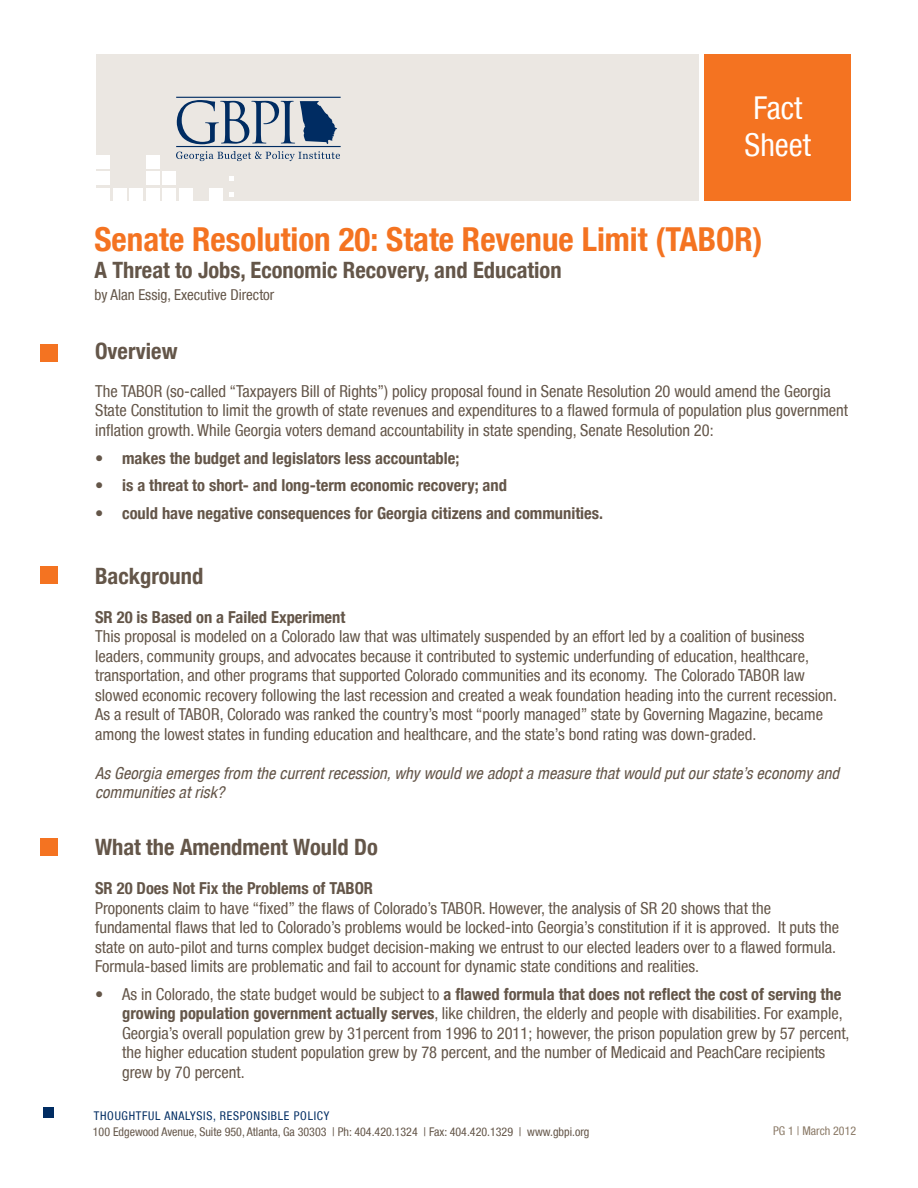
<style>
.page{position:relative;width:918px;height:1188px;background:#fff}
.page>*{position:absolute;margin:0;border:0;box-sizing:border-box;transform-origin:0 0}
.t1{font:700 condensed 33px "Helvetica Neue LT";color:#f47321}
.t2{font:condensed 31.5px "Helvetica Neue LT";color:#fff}
.t3{font:condensed 30px "Helvetica Neue LT";color:#fff}
.t4{font:700 condensed 22.5px "Helvetica Neue LT";color:#645649}
.t5{font:condensed 16.5px/19.5px "Helvetica Neue LT";color:#645649}
.t6{font:700 condensed 16.5px "Helvetica Neue LT";color:#645649}
.t7{font:italic condensed 16.5px/19.5px "Helvetica Neue LT";letter-spacing:.005em;color:#645649}
.t8{font:condensed 15px "Helvetica Neue LT";color:#645649}
.t9{font:condensed 12px "Helvetica Neue LT";color:#645649}
.t10{font:condensed 12px "Helvetica Neue LT";letter-spacing:.06em;color:#002c62}
.t11{font:condensed 12px "Helvetica Neue LT";color:#8a7966}
.s1{font-weight:700}
</style>
<div class="page">
<div style="left:96px;top:54px;width:603px;height:147px;background:#ebe7e2"></div>
<svg style="left:176px;top:97px;width:165px;height:64px"></svg>
<div style="left:96px;top:188px;width:14px;height:14px;background:#fff"></div>
<svg style="left:229px;top:192px;width:5px;height:5px"></svg>
<svg style="left:229px;top:176px;width:5px;height:5px"></svg>
<div style="left:96px;top:171px;width:14px;height:14px;background:#fff"></div>
<div style="left:146px;top:188px;width:14px;height:14px;background:#fff"></div>
<div style="left:146px;top:171px;width:14px;height:14px;background:#fff"></div>
<div style="left:162px;top:188px;width:14px;height:14px;background:#fff"></div>
<div style="left:162px;top:171px;width:14px;height:14px;background:#fff"></div>
<div style="left:96px;top:155px;width:14px;height:14px;background:#fff"></div>
<div style="left:146px;top:155px;width:14px;height:14px;background:#fff"></div>
<div style="left:113px;top:188px;width:14px;height:14px;background:#fff"></div>
<div style="left:129px;top:188px;width:14px;height:14px;background:#fff"></div>
<div style="left:179px;top:188px;width:14px;height:14px;background:#fff"></div>
<div style="left:209px;top:188px;width:14px;height:14px;background:#fff"></div>
<div style="left:704px;top:54px;width:147px;height:147px;background:#f47321"></div>
<div style="left:40px;top:344px;width:18px;height:17px;background:#f47321"></div>
<div style="left:43px;top:1107px;width:11px;height:11px;background:#002c62"></div>
<div style="left:40px;top:567px;width:18px;height:17px;background:#f47321"></div>
<div style="left:40px;top:839px;width:18px;height:17px;background:#f47321"></div>
<p class="t2" style="left:753px;top:89px;width:50px">Fact</p>
<p class="t2" style="left:745px;top:127px;width:68px">Sheet</p>
<p class="t3" style="left:745px;top:98px;width:65px">Policy</p>
<p class="t3" style="left:751px;top:131px;width:53px">Brief</p>
<p class="t1" style="left:94px;top:219px;width:670px">Senate Resolution 20: State Revenue Limit (TABOR)</p>
<p class="t4" style="left:94px;top:256px;width:469px">A Threat to Jobs, Economic Recovery, and Education</p>
<p class="t8" style="left:94px;top:286px;width:181px">by Alan Essig, Executive Director</p>
<p class="t4" style="left:95px;top:337px;width:84px">Overview</p>
<p class="t5" style="left:95px;top:381px;width:755px">The TABOR (so-called “Taxpayers Bill of Rights”) policy proposal found in Senate Resolution 20 would amend the Georgia<br>State Constitution to limit the growth of state revenues and expenditures to a flawed formula of population plus government inflation growth. While Georgia voters demand accountability in state spending, Senate Resolution 20:</p>
<p class="t6" style="left:95px;top:448px;width:366px">• makes the budget and legislators less accountable;</p>
<p class="t6" style="left:95px;top:475px;width:413px">• is a threat to short- and long-term economic recovery; and</p>
<p class="t6" style="left:95px;top:503px;width:510px">• could have negative consequences for Georgia citizens and communities.</p>
<p class="t4" style="left:95px;top:562px;width:110px">Background</p>
<p class="t6" style="left:95px;top:607px;width:252px">SR 20 is Based on a Failed Experiment</p>
<p class="t5" style="left:95px;top:627px;width:743px">This proposal is modeled on a Colorado law that was ultimately suspended by an effort led by a coalition of business leaders, community groups, and advocates because it contributed to systemic underfunding of education, healthcare, transportation, and other programs that supported Colorado communities and its economy. The Colorado TABOR law slowed economic recovery following the last recession and created a weak foundation heading into the current recession.<br>As a result of TABOR, Colorado was ranked the country’s most “poorly managed” state by Governing Magazine, became among the lowest states in funding education and healthcare, and the state’s bond rating was down-graded.</p>
<p class="t7" style="left:95px;top:763px;width:746px">As Georgia emerges from the current recession, why would we adopt a measure that would put our state’s economy and communities at risk?</p>
<p class="t4" style="left:95px;top:834px;width:284px">What the Amendment Would Do</p>
<p class="t6" style="left:95px;top:878px;width:280px">SR 20 Does Not Fix the Problems of TABOR</p>
<p class="t5" style="left:95px;top:898px;width:746px">Proponents claim to have “fixed” the flaws of Colorado’s TABOR. However, the analysis of SR 20 shows that the fundamental flaws that led to Colorado’s problems would be locked-into Georgia’s constitution if it is approved. It puts the state on auto-pilot and turns complex budget decision-making we entrust to our elected leaders over to a flawed formula.<br>Formula-based limits are problematic and fail to account for dynamic state conditions and realities.</p>
<p class="t5" style="left:122px;top:984px;width:729px;text-indent:-27px">• As in Colorado, the state budget would be subject to <span class="s1">a flawed formula that does not reflect the cost of serving the growing population government actually serves</span>, like children, the elderly and people with disabilities. For example, Georgia’s overall population grew by 31percent from 1996 to 2011; however, the prison population grew by 57 percent, the higher education student population grew by 78 percent, and the number of Medicaid and PeachCare recipients grew by 70 percent.</p>
<p class="t10" style="left:94px;top:1109px;width:237px">THOUGHTFUL ANALYSIS, RESPONSIBLE POLICY</p>
<p class="t9" style="left:93px;top:1125px;width:498px">100 Edgewood Avenue, Suite 950, Atlanta, Ga 30303 | Ph: 404.420.1324 | Fax: 404.420.1329 | www.gbpi.org</p>
<p class="t11" style="left:773px;top:1124px;width:85px">PG 1 | March 2012</p>
</div>
